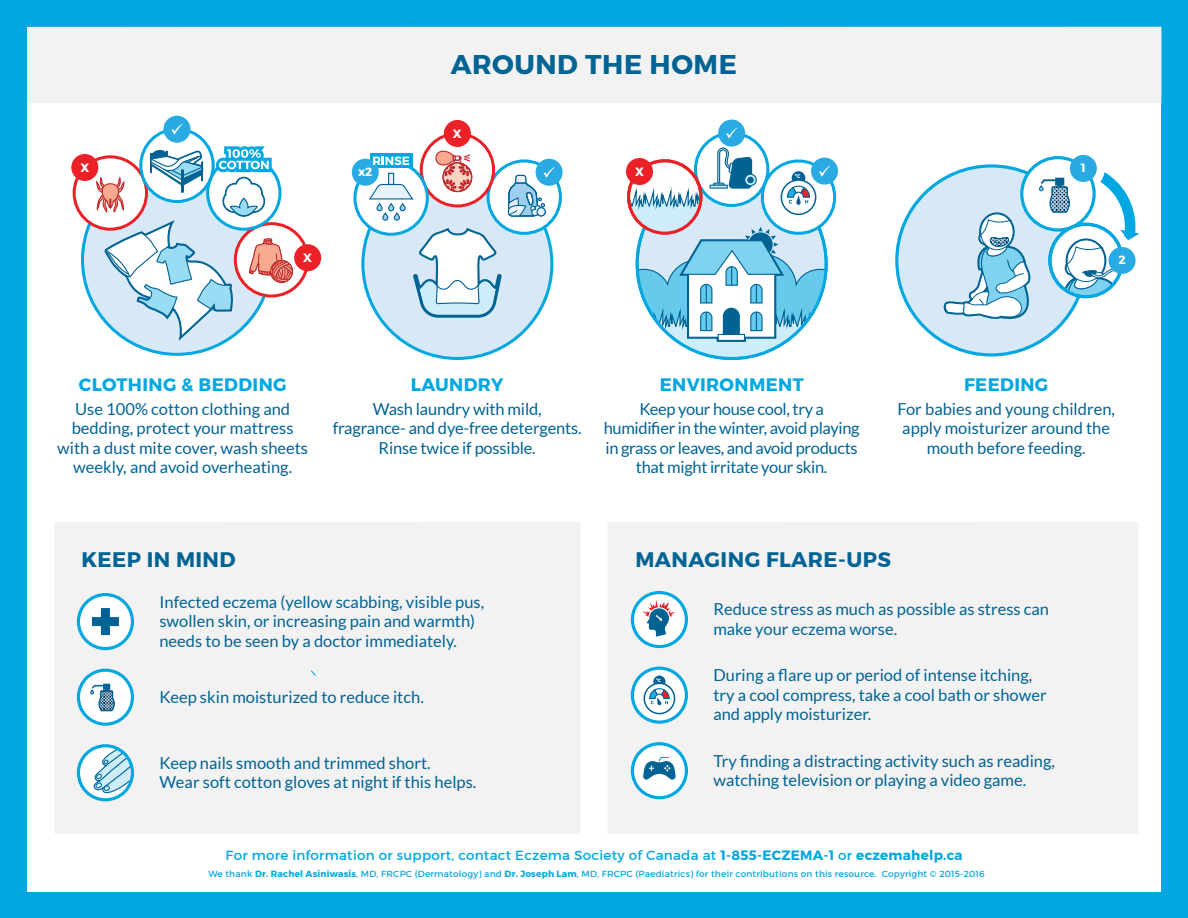
<style>
.page{position:relative;width:1188px;height:918px;background:#00a7e0}
.page>*{position:absolute;margin:0;border:0;box-sizing:border-box;transform-origin:0 0}
.t1{font:700 27px "Montserrat";letter-spacing:.02em;color:#006394}
.t2{font:700 21px "Montserrat";letter-spacing:.02em;color:#006394}
.t3{font:700 18px "Montserrat";letter-spacing:.02em;color:#00a7e0}
.t4{font:16.5px/19.5px "Lato";color:#006394}
.t5{font:16.5px/19.5px "Lato";letter-spacing:-.02em;color:#006394;text-align:center}
.t6{font:13.5px "Montserrat";letter-spacing:.02em;color:#00a7e0}
.t7{font:700 12px "Montserrat";color:#fff}
.t8{font:9px "Montserrat";letter-spacing:.02em;color:#00a7e0}
.t9{font:700 5.25px "Montserrat";color:#fff}
.t10{font:700 4.65px "Montserrat";color:#fff}
.s1{font-weight:700}
</style>
<div class="page">
<div style="left:27px;top:27px;width:1134px;height:864px;background:#fff"></div>
<div style="left:54px;top:522px;width:526px;height:312px;background:#f2f2f3"></div>
<div style="left:897px;top:166px;width:189px;height:189px;background:#d7e8f7;border-radius:50%"></div>
<div style="left:1070px;top:155px;width:27px;height:27px;background:#29aae2;border-radius:50%"></div>
<svg style="left:944px;top:172px;width:196px;height:153px"></svg>
<div style="left:1048px;top:223px;width:76px;height:75px;border:3px solid #00a7e0;border-radius:50%"></div>
<div style="left:1109px;top:247px;width:27px;height:27px;background:#29aae2;border-radius:50%"></div>
<div style="left:27px;top:27px;width:1134px;height:76px;background:#f2f2f3"></div>
<div style="left:608px;top:522px;width:530px;height:312px;background:#f2f2f3"></div>
<svg style="left:82px;top:165px;width:189px;height:189px"></svg>
<svg style="left:235px;top:224px;width:73px;height:72px"></svg>
<div style="left:294px;top:244px;width:27px;height:27px;background:#ec2127;border-radius:50%"></div>
<div style="left:74px;top:157px;width:73px;height:72px;background:#fff;border-radius:50%"></div>
<div style="left:71px;top:154px;width:27px;height:27px;background:#ec2127;border-radius:50%"></div>
<div style="left:363px;top:169px;width:189px;height:189px;background:#d7e8f7;border-radius:50%"></div>
<div style="left:444px;top:120px;width:27px;height:27px;background:#ec2127;border-radius:50%"></div>
<div style="left:536px;top:159px;width:27px;height:27px;background:#29aae2;border-radius:50%"></div>
<div style="left:352px;top:159px;width:27px;height:27px;background:#29aae2;border-radius:50%"></div>
<svg style="left:368px;top:139px;width:187px;height:180px"></svg>
<svg style="left:695px;top:133px;width:73px;height:72px"></svg>
<div style="left:718px;top:120px;width:27px;height:27px;background:#29aae2;border-radius:50%"></div>
<svg style="left:726px;top:128px;width:11px;height:10px"></svg>
<svg style="left:629px;top:147px;width:209px;height:211px"></svg>
<div style="left:627px;top:159px;width:75px;height:76px;border:3px solid #ec2127;border-radius:50%"></div>
<div style="left:626px;top:158px;width:27px;height:27px;background:#ec2127;border-radius:50%"></div>
<div style="left:78px;top:670px;width:54px;height:54px;background:#fff;border-radius:50%"></div>
<div style="left:77px;top:669px;width:57px;height:57px;border:3px solid #00a7e0;border-radius:50%"></div>
<svg style="left:90px;top:684px;width:25px;height:27px"></svg>
<div style="left:78px;top:595px;width:54px;height:54px;background:#fff;border-radius:50%"></div>
<div style="left:77px;top:593px;width:57px;height:57px;border:3px solid #00a7e0;border-radius:50%"></div>
<div style="left:101px;top:608px;width:9px;height:27px;background:#006394"></div>
<div style="left:92px;top:617px;width:27px;height:9px;background:#006394"></div>
<svg style="left:78px;top:746px;width:54px;height:54px"></svg>
<svg style="left:92px;top:746px;width:40px;height:53px"></svg>
<div style="left:77px;top:744px;width:57px;height:57px;border:3px solid #00a7e0;border-radius:50%"></div>
<svg style="left:632px;top:593px;width:54px;height:54px"></svg>
<div style="left:631px;top:591px;width:57px;height:57px;border:3px solid #00a7e0;border-radius:50%"></div>
<svg style="left:642px;top:599px;width:34px;height:39px"></svg>
<svg style="left:632px;top:744px;width:54px;height:54px"></svg>
<div style="left:631px;top:742px;width:57px;height:57px;border:3px solid #00a7e0;border-radius:50%"></div>
<svg style="left:642px;top:756px;width:35px;height:25px"></svg>
<svg style="left:632px;top:668px;width:54px;height:54px"></svg>
<div style="left:631px;top:667px;width:57px;height:57px;border:3px solid #00a7e0;border-radius:50%"></div>
<div style="left:653px;top:676px;width:12px;height:12px;background:#006394;border-radius:50%"></div>
<svg style="left:644px;top:683px;width:31px;height:31px"></svg>
<div style="left:644px;top:683px;width:31px;height:31px;border:2px solid #006394;border-radius:50%"></div>
<svg style="left:649px;top:688px;width:21px;height:17px"></svg>
<div style="left:163px;top:116px;width:27px;height:27px;background:#29aae2;border-radius:50%"></div>
<svg style="left:96px;top:124px;width:198px;height:220px"></svg>
<h1 class="t1" style="left:451px;top:48px;width:288px">AROUND THE HOME</h1>
<p class="t7" style="left:80px;top:160px;width:10px">X</p>
<p class="t7" style="left:303px;top:250px;width:10px">X</p>
<p class="t7" style="left:453px;top:126px;width:10px">X</p>
<p class="t7" style="left:358px;top:165px;width:16px">x2</p>
<p class="t7" style="left:635px;top:164px;width:10px">X</p>
<p class="t9" style="left:795px;top:173px;width:7px">ºC</p>
<p class="t7" style="left:1081px;top:161px;width:6px">1</p>
<p class="t7" style="left:1118px;top:253px;width:9px">2</p>
<p class="t3" style="left:79px;top:373px;width:209px">CLOTHING &amp; BEDDING</p>
<p class="t4" style="left:57px;top:399px;width:252px;text-align:center">Use 100% cotton clothing and bedding, protect your mattress with a dust mite cover, wash sheets weekly, and avoid overheating.</p>
<p class="t3" style="left:411px;top:373px;width:94px">LAUNDRY</p>
<p class="t4" style="left:333px;top:399px;width:251px;text-align:center">Wash laundry with mild,<br>fragrance- and dye-free detergents.<br>Rinse twice if possible.</p>
<p class="t3" style="left:660px;top:373px;width:146px">ENVIRONMENT</p>
<p class="t5" style="left:604px;top:399px;width:257px">Keep your house cool, try a humidifier in the winter, avoid playing in grass or leaves, and avoid products that might irritate your skin.</p>
<p class="t3" style="left:964px;top:373px;width:86px">FEEDING</p>
<p class="t4" style="left:897px;top:399px;width:219px;text-align:center">For babies and young children, apply moisturizer around the mouth before feeding.</p>
<p class="t2" style="left:81px;top:546px;width:156px">KEEP IN MIND</p>
<p class="t4" style="left:159px;top:592px;width:326px">Infected eczema (yellow scabbing, visible pus, swollen skin, or increasing pain and warmth) needs to be seen by a doctor immediately.</p>
<p class="t4" style="left:159px;top:687px;width:266px">Keep skin moisturized to reduce itch.</p>
<p class="t4" style="left:159px;top:753px;width:318px">Keep nails smooth and trimmed short.<br>Wear soft cotton gloves at night if this helps.</p>
<p class="t2" style="left:635px;top:546px;width:257px">MANAGING FLARE-UPS</p>
<p class="t4" style="left:713px;top:600px;width:337px">Reduce stress as much as possible as stress can make your eczema worse.</p>
<p class="t4" style="left:713px;top:665px;width:335px">During a flare up or period of intense itching, try a cool compress, take a cool bath or shower and apply moisturizer.</p>
<p class="t4" style="left:713px;top:751px;width:343px">Try finding a distracting activity such as reading, watching television or playing a video game.</p>
<p class="t10" style="left:656px;top:677px;width:7px">ºC</p>
<p class="t6" style="left:226px;top:847px;width:738px">For more information or support, contact Eczema Society of Canada at <span class="s1">1-855-ECZEMA-1</span> or <span class="s1">eczemahelp.ca</span></p>
<p class="t8" style="left:208px;top:868px;width:778px">We thank <span class="s1">Dr. Rachel Asiniwasis</span>, MD, FRCPC (Dermatology) and <span class="s1">Dr. Joseph Lam</span>, MD, FRCPC (Paediatrics) for their contributions on this resource. Copyright © 2015-2016</p>
</div>
